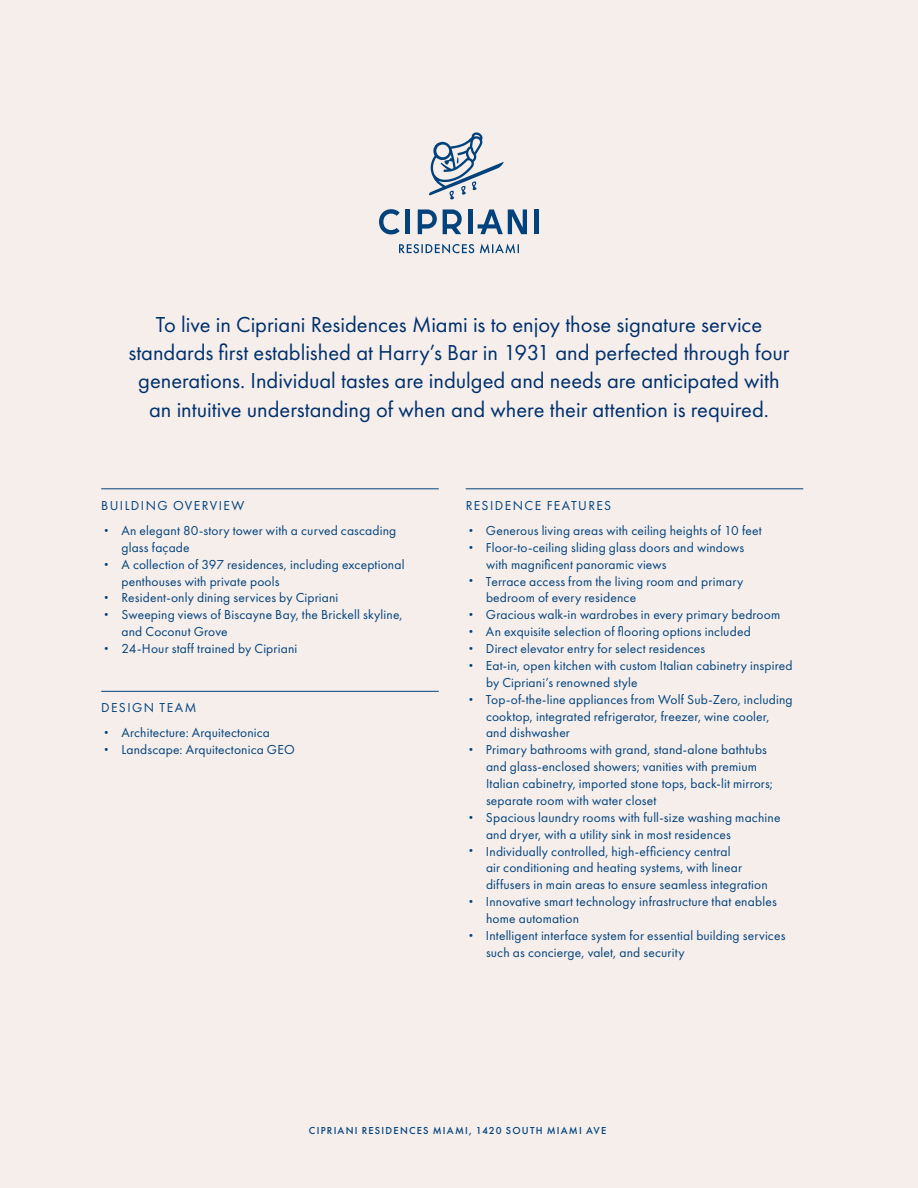
<style>
.page{position:relative;width:918px;height:1188px;background:#f5eeeb}
.page>*{position:absolute;margin:0;border:0;box-sizing:border-box;transform-origin:0 0}
.t1{font:22.5px/28.2px "Futura PT";color:#00306c;text-align:center}
.t2{font:13.5px/16.8px "Futura PT";letter-spacing:.01em;color:#01427c}
.t3{font:13.5px "Futura PT";letter-spacing:.105em;color:#01427c}
.t4{font:500 10.5px "Futura PT";letter-spacing:.115em;color:#01427c}
.s1{font-size:10.5px}
</style>
<div class="page">
<svg style="left:429px;top:132px;width:75px;height:68px"></svg>
<svg style="left:379px;top:209px;width:21px;height:25px"></svg>
<hr style="left:406px;top:209px;width:4px;height:25px;background:#01427c">
<svg style="left:418px;top:209px;width:19px;height:25px"></svg>
<svg style="left:443px;top:209px;width:19px;height:25px"></svg>
<div style="left:468px;top:209px;width:5px;height:25px;background:#01427c"></div>
<svg style="left:478px;top:209px;width:49px;height:25px"></svg>
<hr style="left:535px;top:209px;width:4px;height:25px;background:#01427c">
<svg style="left:399px;top:244px;width:120px;height:10px"></svg>
<hr style="left:101px;top:489px;width:338px;height:1px;background:#01427c">
<hr style="left:101px;top:691px;width:338px;height:1px;background:#01427c">
<hr style="left:466px;top:489px;width:337px;height:1px;background:#01427c">
<p class="t1" style="left:129px;top:310px;width:662px">To live in Cipriani Residences Miami is to enjoy those signature service standards first established at Harry’s Bar in 1931 and perfected through four generations. Individual tastes are indulged and needs are anticipated with an intuitive understanding of when and where their attention is required.</p>
<p class="t3" style="left:101px;top:497px;width:145px">BUILDING OVERVIEW</p>
<p class="t2" style="left:122px;top:522px;width:276px;text-indent:-20px"><span class="s1">•</span> An elegant 80-story tower with a curved cascading glass façade</p>
<p class="t2" style="left:122px;top:556px;width:284px;text-indent:-20px"><span class="s1">•</span> A collection of 397 residences, including exceptional penthouses with private pools</p>
<p class="t2" style="left:101px;top:589px;width:239px"><span class="s1">•</span> Resident-only dining services by Cipriani</p>
<p class="t2" style="left:122px;top:606px;width:283px;text-indent:-20px"><span class="s1">•</span> Sweeping views of Biscayne Bay, the Brickell skyline, and Coconut Grove</p>
<p class="t2" style="left:101px;top:640px;width:198px"><span class="s1">•</span> 24-Hour staff trained by Cipriani</p>
<p class="t3" style="left:101px;top:700px;width:97px">DESIGN TEAM</p>
<p class="t2" style="left:101px;top:724px;width:170px"><span class="s1">•</span> Architecture: Arquitectonica</p>
<p class="t2" style="left:101px;top:741px;width:195px"><span class="s1">•</span> Landscape: Arquitectonica GEO</p>
<p class="t3" style="left:466px;top:497px;width:147px">RESIDENCE FEATURES</p>
<p class="t2" style="left:466px;top:522px;width:298px"><span class="s1">•</span> Generous living areas with ceiling heights of 10 feet</p>
<p class="t2" style="left:486px;top:539px;width:260px;text-indent:-20px"><span class="s1">•</span> Floor-to-ceiling sliding glass doors and windows with magnificent panoramic views</p>
<p class="t2" style="left:486px;top:573px;width:259px;text-indent:-20px"><span class="s1">•</span> Terrace access from the living room and primary bedroom of every residence</p>
<p class="t2" style="left:466px;top:606px;width:316px"><span class="s1">•</span> Gracious walk-in wardrobes in every primary bedroom</p>
<p class="t2" style="left:466px;top:623px;width:287px"><span class="s1">•</span> An exquisite selection of flooring options included</p>
<p class="t2" style="left:466px;top:640px;width:241px"><span class="s1">•</span> Direct elevator entry for select residences</p>
<p class="t2" style="left:486px;top:657px;width:308px;text-indent:-20px"><span class="s1">•</span> Eat-in, open kitchen with custom Italian cabinetry inspired by Cipriani’s renowned style</p>
<p class="t2" style="left:486px;top:691px;width:308px;text-indent:-20px"><span class="s1">•</span> Top-of-the-line appliances from Wolf Sub-Zero, including cooktop, integrated refrigerator, freezer, wine cooler, and dishwasher</p>
<p class="t2" style="left:486px;top:741px;width:288px;text-indent:-20px"><span class="s1">•</span> Primary bathrooms with grand, stand-alone bathtubs and glass-enclosed showers; vanities with premium Italian cabinetry, imported stone tops, back-lit mirrors; separate room with water closet</p>
<p class="t2" style="left:486px;top:809px;width:296px;text-indent:-20px"><span class="s1">•</span> Spacious laundry rooms with full-size washing machine and dryer, with a utility sink in most residences</p>
<p class="t2" style="left:486px;top:843px;width:283px;text-indent:-20px"><span class="s1">•</span> Individually controlled, high-efficiency central<br>air conditioning and heating systems, with linear diffusers in main areas to ensure seamless integration</p>
<p class="t2" style="left:486px;top:893px;width:292px;text-indent:-20px"><span class="s1">•</span> Innovative smart technology infrastructure that enables home automation</p>
<p class="t2" style="left:486px;top:927px;width:301px;text-indent:-20px"><span class="s1">•</span> Intelligent interface system for essential building services such as concierge, valet, and security</p>
<p class="t4" style="left:309px;top:1124px;width:299px">CIPRIANI RESIDENCES MIAMI, 1420 SOUTH MIAMI AVE</p>
</div>
